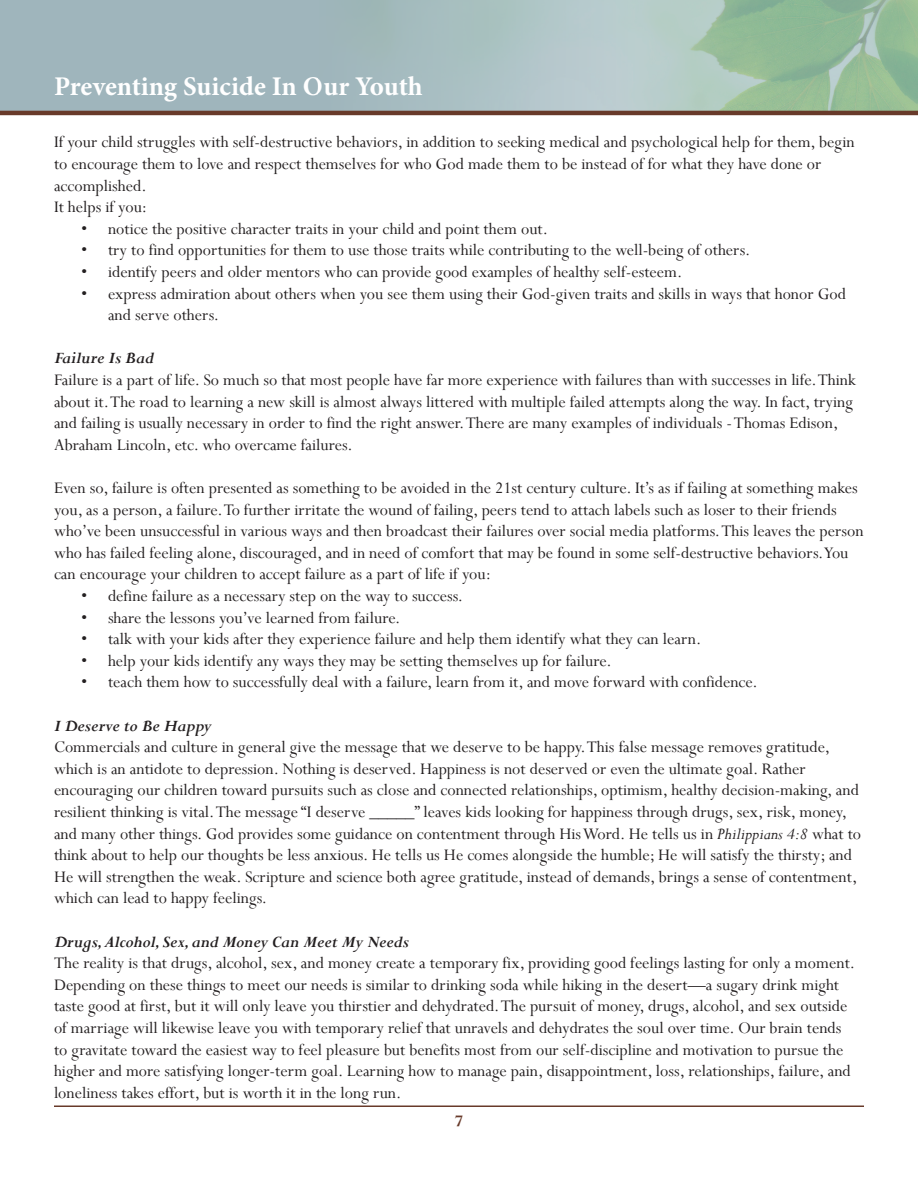
<style>
.page{position:relative;width:918px;height:1188px;background:#fff}
.page>*{position:absolute;margin:0;border:0;box-sizing:border-box;transform-origin:0 0}
.t1{font:700 27px "Minion Pro";letter-spacing:-.005em;color:#fff}
.Endnote_Text{font:18px/21.6px "Perpetua";color:#231f20}
.Endnote_Text-2{font:italic 700 18px "Perpetua";color:#231f20}
.t2{font:700 18px "Perpetua";color:#683a2a}
.s1{font-style:italic}
</style>
<div class="page">
<div style="left:0;top:0;width:918px;height:113px;background:#9fb5bc"></div>
<hr style="left:54px;top:1106px;width:810px;height:1px;background:#683a2a">
<img style="left:318px;top:0;width:600px;height:111px">
<hr style="left:0;top:111px;width:918px;height:4px;background:#683a2a">
<h1 class="t1" style="left:54px;top:68px;width:370px">Preventing Suicide In Our Youth</h1>
<p class="Endnote_Text" style="left:54px;top:131px;width:802px">If your child struggles with self-destructive behaviors, in addition to seeking medical and psychological help for them, begin to encourage them to love and respect themselves for who God made them to be instead of for what they have done or accomplished.</p>
<p class="Endnote_Text" style="left:54px;top:196px;width:95px">It helps if you:</p>
<p class="Endnote_Text" style="left:81px;top:217px;width:469px">• notice the positive character traits in your child and point them out.</p>
<p class="Endnote_Text" style="left:81px;top:239px;width:671px">• try to find opportunities for them to use those traits while contributing to the well-being of others.</p>
<p class="Endnote_Text" style="left:81px;top:261px;width:603px">• identify peers and older mentors who can provide good examples of healthy self-esteem.</p>
<p class="Endnote_Text" style="left:108px;top:282px;width:740px;text-indent:-27px">• express admiration about others when you see them using their God-given traits and skills in ways that honor God and serve others.</p>
<p class="Endnote_Text-2" style="left:54px;top:347px;width:101px">Failure Is Bad</p>
<p class="Endnote_Text" style="left:54px;top:369px;width:804px">Failure is a part of life. So much so that most people have far more experience with failures than with successes in life. Think about it. The road to learning a new skill is almost always littered with multiple failed attempts along the way. In fact, trying and failing is usually necessary in order to find the right answer. There are many examples of individuals - Thomas Edison, Abraham Lincoln, etc. who overcame failures.</p>
<p class="Endnote_Text" style="left:54px;top:477px;width:811px">Even so, failure is often presented as something to be avoided in the 21st century culture. It’s as if failing at something makes you, as a person, a failure. To further irritate the wound of failing, peers tend to attach labels such as loser to their friends who’ve been unsuccessful in various ways and then broadcast their failures over social media platforms. This leaves the person who has failed feeling alone, discouraged, and in need of comfort that may be found in some self-destructive behaviors. You can encourage your children to accept failure as a part of life if you:</p>
<p class="Endnote_Text" style="left:81px;top:585px;width:384px">• define failure as a necessary step on the way to success.</p>
<p class="Endnote_Text" style="left:81px;top:606px;width:321px">• share the lessons you’ve learned from failure.</p>
<p class="Endnote_Text" style="left:81px;top:628px;width:622px">• talk with your kids after they experience failure and help them identify what they can learn.</p>
<p class="Endnote_Text" style="left:81px;top:649px;width:532px">• help your kids identify any ways they may be setting themselves up for failure.</p>
<p class="Endnote_Text" style="left:81px;top:671px;width:678px">• teach them how to successfully deal with a failure, learn from it, and move forward with confidence.</p>
<p class="Endnote_Text-2" style="left:54px;top:714px;width:159px">I Deserve to Be Happy</p>
<p class="Endnote_Text" style="left:54px;top:736px;width:809px">Commercials and culture in general give the message that we deserve to be happy. This false message removes gratitude, which is an antidote to depression. Nothing is deserved. Happiness is not deserved or even the ultimate goal. Rather encouraging our children toward pursuits such as close and connected relationships, optimism, healthy decision-making, and resilient thinking is vital. The message “I deserve _____” leaves kids looking for happiness through drugs, sex, risk, money, and many other things. God provides some guidance on contentment through His Word. He tells us in <span class="s1">Philippians 4:8</span> what to think about to help our thoughts be less anxious. He tells us He comes alongside the humble; He will satisfy the thirsty; and He will strengthen the weak. Scripture and science both agree gratitude, instead of demands, brings a sense of contentment, which can lead to happy feelings.</p>
<p class="Endnote_Text-2" style="left:54px;top:930px;width:356px">Drugs, Alcohol, Sex, and Money Can Meet My Needs</p>
<p class="Endnote_Text" style="left:54px;top:952px;width:803px">The reality is that drugs, alcohol, sex, and money create a temporary fix, providing good feelings lasting for only a moment.<br>Depending on these things to meet our needs is similar to drinking soda while hiking in the desert—a sugary drink might taste good at first, but it will only leave you thirstier and dehydrated. The pursuit of money, drugs, alcohol, and sex outside of marriage will likewise leave you with temporary relief that unravels and dehydrates the soul over time. Our brain tends to gravitate toward the easiest way to feel pleasure but benefits most from our self-discipline and motivation to pursue the higher and more satisfying longer-term goal. Learning how to manage pain, disappointment, loss, relationships, failure, and loneliness takes effort, but is worth it in the long run.</p>
<p class="t2" style="left:455px;top:1109px;width:10px">7</p>
</div>
